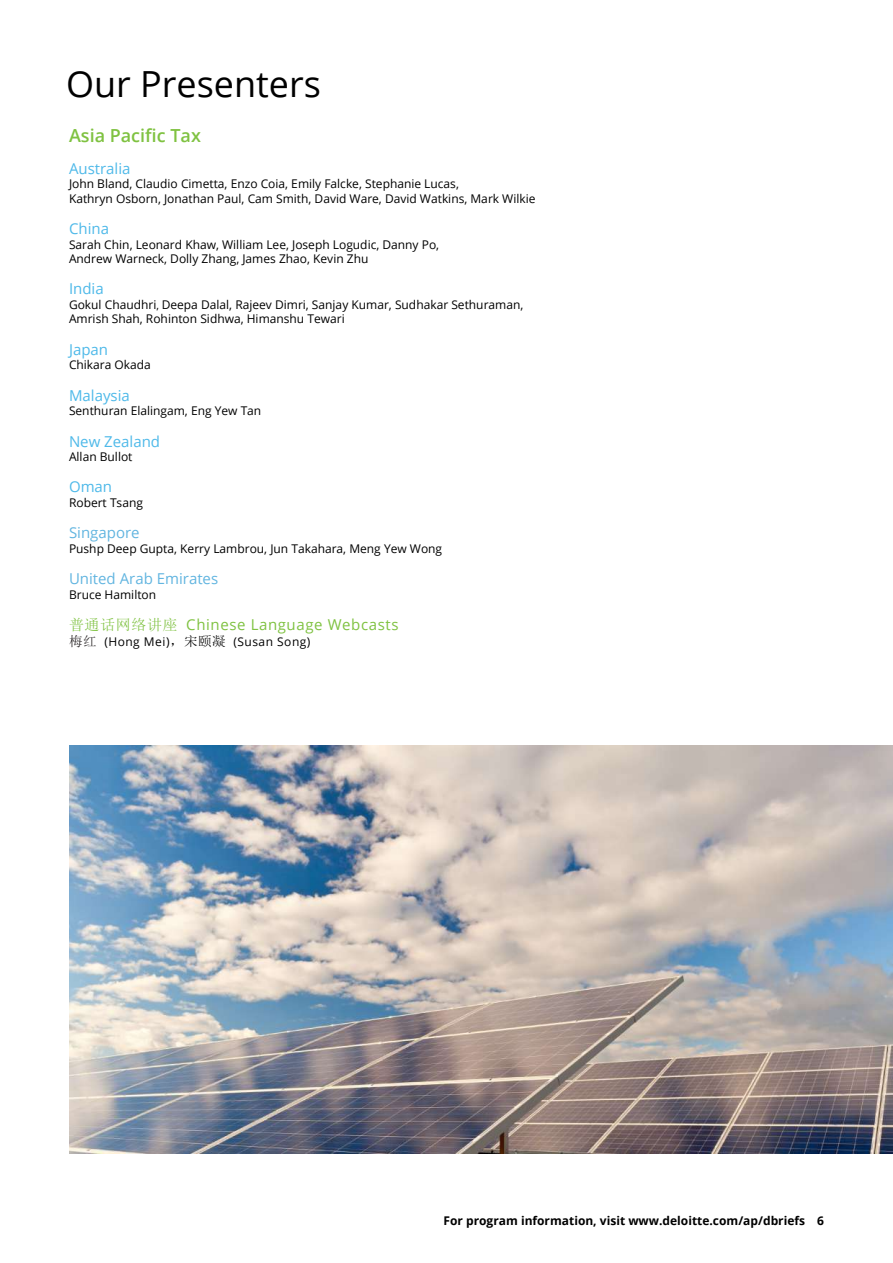
<style>
.page{position:relative;width:893px;height:1263px;background:#fff}
.page>*{position:absolute;margin:0;border:0;box-sizing:border-box;transform-origin:0 0}
.t1{font:36px "Open Sans";color:#000}
.t2{font:600 18px "Open Sans";color:#7fc241}
.t3{font:15px "Open Sans";color:#4eb9e9}
.t4{font:15px "Open Sans";letter-spacing:.04em;color:#7fc241}
.t5{font:15px "Open Sans";color:#62b5e0}
.t6{font:12px/14.4px "Open Sans";color:#000}
.t7{font:700 12px "Open Sans";color:#000}
.t8{font:12px "Open Sans";letter-spacing:.04em;color:#000}
.s1{font-size:10.5px}
.s2{font-family:"Sim Sun"}
.s3{font-family:"Sim Sun";font-size:13.5px;color:#231f20}
.s4{font-family:"Sim Sun";font-size:13.5px}
</style>
<div class="page">
<img style="left:69px;top:745px;width:824px;height:409px">
<h1 class="t1" style="left:66px;top:59px;width:256px">Our Presenters</h1>
<h2 class="t2" style="left:69px;top:124px;width:133px">Asia Pacific Tax</h2>
<p class="t3" style="left:69px;top:158px;width:63px">Australia</p>
<p class="t6" style="left:69px;top:176px;width:468px">John Bland, Claudio Cimetta, Enzo Coia, Emily Falcke, Stephanie Lucas,<br>Kathryn Osborn, Jonathan Paul, Cam Smith, David Ware, David Watkins, Mark Wilkie</p>
<p class="t3" style="left:69px;top:218px;width:42px">China</p>
<p class="t6" style="left:69px;top:237px;width:372px">Sarah Chin, Leonard Khaw, William Lee, Joseph Logudic, Danny Po,<br>Andrew Warneck, Dolly Zhang, James Zhao, Kevin Zhu</p>
<p class="t3" style="left:69px;top:279px;width:36px">India</p>
<p class="t6" style="left:69px;top:297px;width:456px">Gokul Chaudhri<span class="s1">,</span> Deepa Dalal, Rajeev Dimri, Sanjay Kumar, Sudhakar Sethuraman,<br>Amrish Shah, Rohinton Sidhwa, Himanshu Tewari</p>
<p class="t3" style="left:69px;top:339px;width:41px">Japan</p>
<p class="t6" style="left:69px;top:357px;width:83px">Chikara Okada</p>
<p class="t3" style="left:69px;top:385px;width:62px">Malaysia</p>
<p class="t6" style="left:69px;top:403px;width:194px">Senthuran Elalingam, Eng Yew Tan</p>
<p class="t3" style="left:69px;top:431px;width:93px">New Zealand</p>
<p class="t6" style="left:69px;top:449px;width:65px">Allan Bullot</p>
<p class="t3" style="left:69px;top:477px;width:45px">Oman</p>
<p class="t6" style="left:69px;top:495px;width:75px">Robert Tsang</p>
<p class="t5" style="left:69px;top:522px;width:72px">Singapore</p>
<p class="t6" style="left:69px;top:541px;width:375px">Pushp Deep Gupta, Kerry Lambrou, Jun Takahara, Meng Yew Wong</p>
<p class="t5" style="left:69px;top:568px;width:151px">United Arab Emirates</p>
<p class="t6" style="left:69px;top:587px;width:89px">Bruce Hamilton</p>
<p class="t4" style="left:69px;top:614px;width:331px"><span class="s2">普通话网络讲座</span> Chinese Language Webcasts</p>
<p class="t8" style="left:69px;top:634px;width:243px"><span class="s3">梅红</span> (Hong Mei)<span class="s4">，宋颐凝</span> (Susan Song)</p>
<p class="t7" style="left:444px;top:1213px;width:382px">For program information, visit www.deloitte.com/ap/dbriefs 6</p>
</div>
